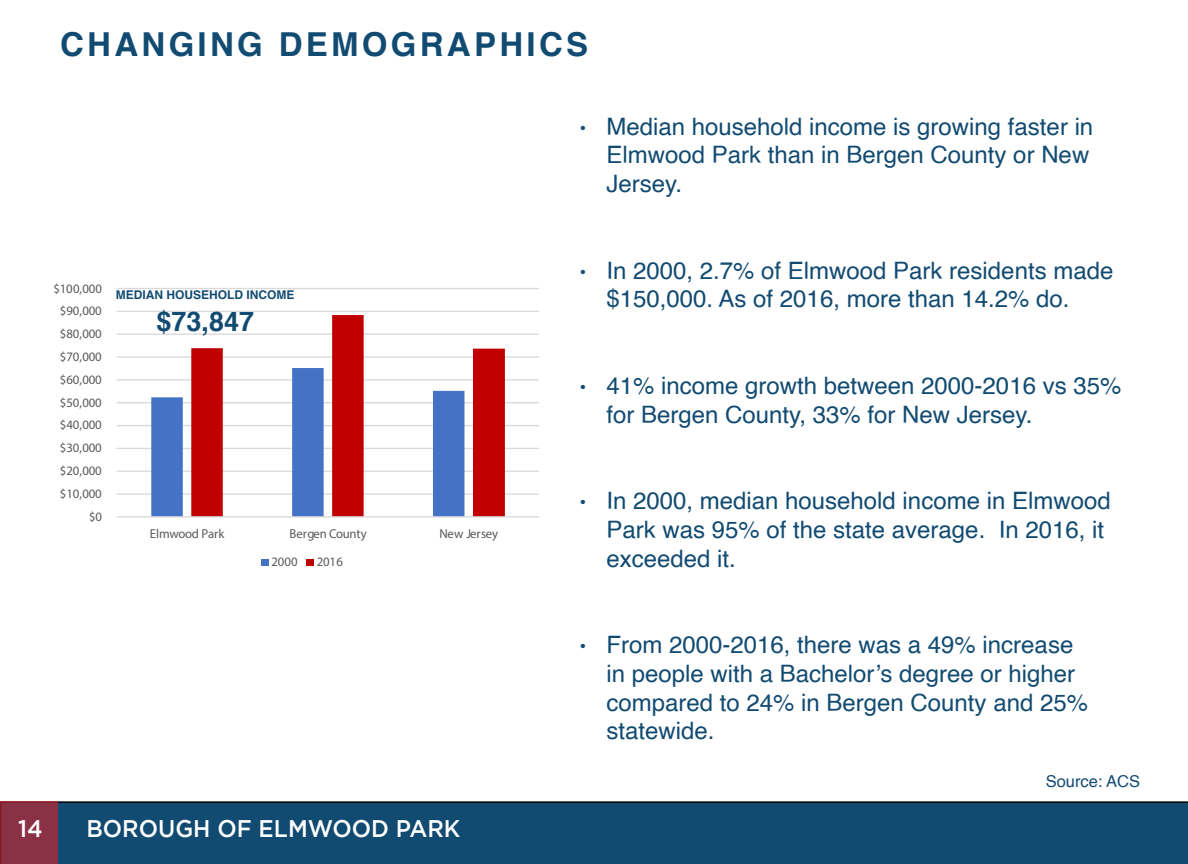
<style>
.page{position:relative;width:1188px;height:864px;background:#fff}
.page>*{position:absolute;margin:0;border:0;box-sizing:border-box;transform-origin:0 0}
.t1{font:700 33px "Helvetica";letter-spacing:.1em;color:#124b72}
.t2{font:700 27px "Helvetica";color:#124b72}
.t3{font:24px/28.8px "Helvetica";color:#124b72}
.t4{font:500 24px "Gotham";color:#fff;scale:.95 1}
.t5{font:16.5px "Helvetica";color:#124b72}
.t6{font:12.9px "Myriad Pro";letter-spacing:-.015em;color:#595959}
.t7{font:700 12px "Helvetica";color:#124b72}
.s1{font-size:19.5px}
</style>
<div class="page">
<svg style="left:116px;top:288px;width:423px;height:278px"></svg>
<div style="left:58px;top:801px;width:1130px;height:63px;background:#124b72"></div>
<div style="left:0;top:801px;width:58px;height:63px;background:#8a3146"></div>
<h1 class="t1" style="left:60px;top:18px;width:530px">CHANGING DEMOGRAPHICS</h1>
<p class="t6" style="left:54px;top:280px;width:50px">$100,000</p>
<p class="t6" style="left:60px;top:303px;width:43px">$90,000</p>
<p class="t6" style="left:60px;top:326px;width:43px">$80,000</p>
<p class="t6" style="left:60px;top:349px;width:43px">$70,000</p>
<p class="t6" style="left:60px;top:372px;width:43px">$60,000</p>
<p class="t6" style="left:60px;top:394px;width:43px">$50,000</p>
<p class="t6" style="left:60px;top:417px;width:43px">$40,000</p>
<p class="t6" style="left:60px;top:440px;width:43px">$30,000</p>
<p class="t6" style="left:60px;top:463px;width:43px">$20,000</p>
<p class="t6" style="left:60px;top:486px;width:43px">$10,000</p>
<p class="t6" style="left:89px;top:508px;width:14px">$0</p>
<p class="t7" style="left:116px;top:285px;width:180px">MEDIAN HOUSEHOLD INCOME</p>
<p class="t2" style="left:157px;top:300px;width:99px">$73,847</p>
<p class="t6" style="left:150px;top:525px;width:76px">Elmwood Park</p>
<p class="t6" style="left:290px;top:525px;width:79px">Bergen County</p>
<p class="t6" style="left:440px;top:525px;width:60px">New Jersey</p>
<p class="t6" style="left:272px;top:554px;width:28px">2000</p>
<p class="t6" style="left:317px;top:554px;width:28px">2016</p>
<p class="t4" style="left:18px;top:815px;width:27px">14</p>
<p class="t4" style="left:86px;top:815px;width:395px">BOROUGH OF ELMWOOD PARK</p>
<p class="t3" style="left:606px;top:112px;width:488px;text-indent:-27px"><span class="s1">•</span> Median household income is growing faster in<br>Elmwood Park than in Bergen County or New<br>Jersey.</p>
<p class="t3" style="left:606px;top:256px;width:508px;text-indent:-27px"><span class="s1">•</span> In 2000, 2.7% of Elmwood Park residents made $150,000. As of 2016, more than 14.2% do.</p>
<p class="t3" style="left:606px;top:372px;width:516px;text-indent:-27px"><span class="s1">•</span> 41% income growth between 2000-2016 vs 35% for Bergen County, 33% for New Jersey.</p>
<p class="t3" style="left:606px;top:487px;width:506px;text-indent:-27px"><span class="s1">•</span> In 2000, median household income in Elmwood<br>Park was 95% of the state average. In 2016, it exceeded it.</p>
<p class="t3" style="left:606px;top:631px;width:483px;text-indent:-27px"><span class="s1">•</span> From 2000-2016, there was a 49% increase in people with a Bachelor’s degree or higher compared to 24% in Bergen County and 25% statewide.</p>
<p class="t5" style="left:1046px;top:769px;width:96px">Source: ACS</p>
</div>
